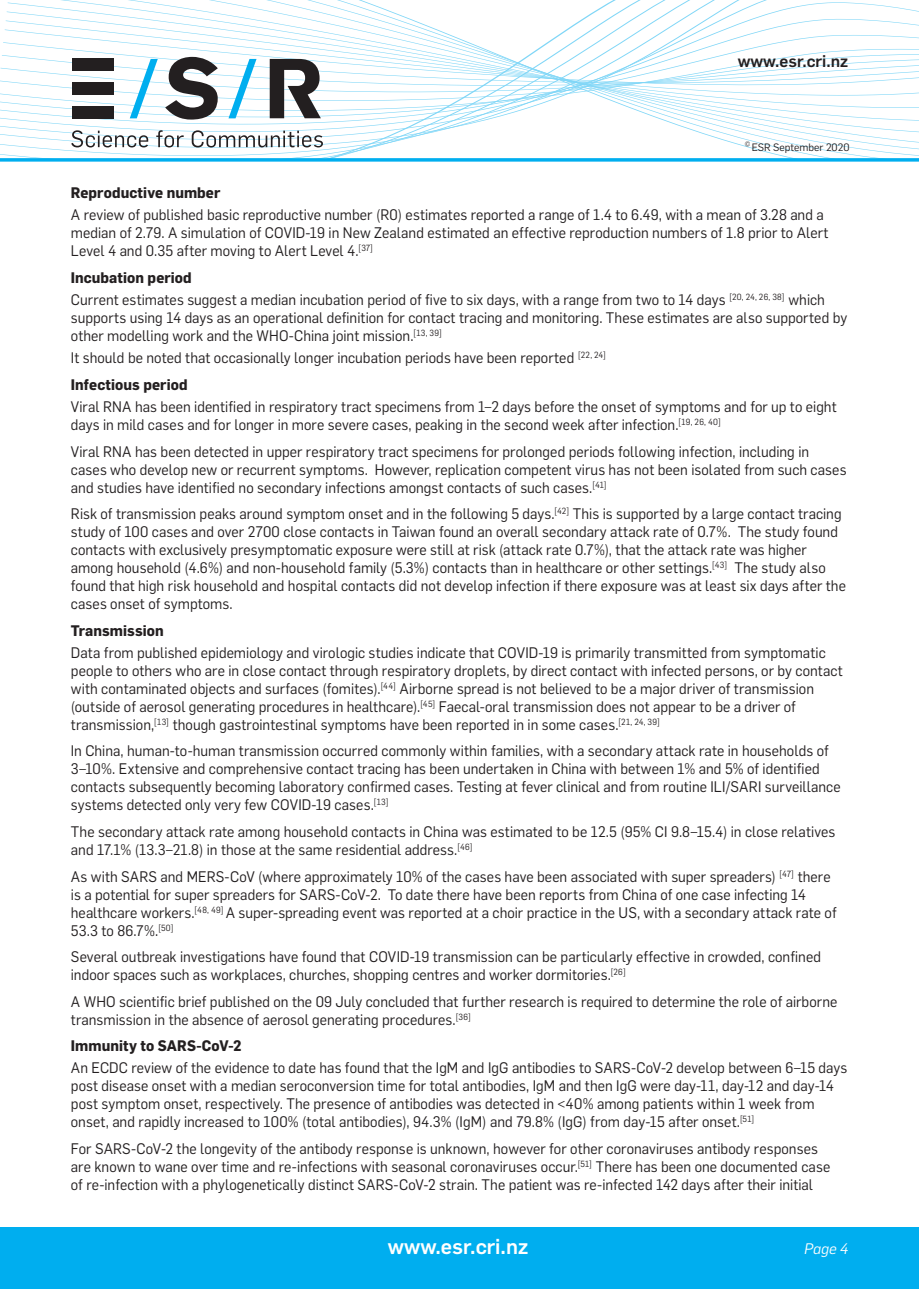
<style>
.page{position:relative;width:919px;height:1289px;background:#fff}
.page>*{position:absolute;margin:0;border:0;box-sizing:border-box;transform-origin:0 0}
.t1{font:500 21px "Flama";color:#fff}
.t2{font:500 16.5px "Flama";color:#231f20}
.t3{font:15px/18px "Flama";letter-spacing:.005em;color:#231f20;scale:.95 1}
.t4{font:700 15px "Flama";letter-spacing:.005em;color:#231f20;scale:.95 1}
.t5{font:italic 15px "Flama";color:#fff}
.t6{font:10.5px "Flama";color:#231f20}
.t7{font:6.15px "Flama";color:#231f20}
.s1{font-weight:700}
</style>
<div class="page">
<div style="left:0;top:1227px;width:918px;height:61px;background:#00aeef"></div>
<svg style="left:0;top:0;width:918px;height:158px"></svg>
<hr style="left:79px;top:58px;width:14px;height:4px;background:#231f20">
<hr style="left:0;top:158px;width:918px;height:3px;background:#00aeef">
<svg style="left:165px;top:57px;width:53px;height:63px"></svg>
<svg style="left:270px;top:59px;width:51px;height:59px"></svg>
<div style="left:72px;top:59px;width:42px;height:12px;background:#231f20"></div>
<div style="left:72px;top:83px;width:42px;height:12px;background:#231f20"></div>
<div style="left:72px;top:106px;width:42px;height:12px;background:#231f20"></div>
<svg style="left:130px;top:59px;width:28px;height:59px"></svg>
<svg style="left:228px;top:59px;width:28px;height:59px"></svg>
<svg style="left:71px;top:130px;width:77px;height:17px"></svg>
<svg style="left:156px;top:130px;width:28px;height:17px"></svg>
<svg style="left:192px;top:130px;width:131px;height:17px"></svg>
<p class="t2" style="left:737px;top:50px;width:112px">www.esr.cri.nz</p>
<p class="t7" style="left:744px;top:139px;width:7px">©</p>
<p class="t6" style="left:752px;top:140px;width:99px">ESR September 2020</p>
<p class="t4" style="left:71px;top:183px;width:159px">Reproductive number</p>
<p class="t3" style="left:71px;top:205px;width:799px">A review of published basic reproductive number (R0) estimates reported a range of 1.4 to 6.49, with a mean of 3.28 and a median of 2.79. A simulation of COVID-19 in New Zealand estimated an effective reproduction numbers of 1.8 prior to Alert<br>Level 4 and 0.35 after moving to Alert Level 4.<sup>[37]</sup></p>
<p class="t3" style="left:71px;top:265px;width:795px;line-height:22.2px"><span class="s1">Incubation period<br></span>Current estimates suggest a median incubation period of five to six days, with a range from two to 14 days <sup>[20,</sup> <sup>24,</sup> <sup>26,</sup> <sup>38]</sup> which</p>
<p class="t3" style="left:71px;top:308px;width:818px">supports using 14 days as an operational definition for contact tracing and monitoring. These estimates are also supported by other modelling work and the WHO-China joint mission.<sup>[13,</sup> <sup>39]</sup></p>
<p class="t3" style="left:71px;top:344px;width:565px;line-height:26.5px">It should be noted that occasionally longer incubation periods have been reported <sup>[22,</sup> <sup>24]<br></sup><span class="s1">Infectious period</span></p>
<p class="t3" style="left:71px;top:397px;width:807px">Viral RNA has been identified in respiratory tract specimens from 1–2 days before the onset of symptoms and for up to eight days in mild cases and for longer in more severe cases, peaking in the second week after infection.<sup>[19,</sup> <sup>26,</sup> <sup>40]</sup></p>
<p class="t3" style="left:71px;top:441px;width:817px">Viral RNA has been detected in upper respiratory tract specimens for prolonged periods following infection, including in cases who develop new or recurrent symptoms. However, replication competent virus has not been isolated from such cases and studies have identified no secondary infections amongst contacts of such cases.<sup>[41]</sup></p>
<p class="t3" style="left:71px;top:504px;width:817px">Risk of transmission peaks around symptom onset and in the following 5 days.<sup>[42]</sup> This is supported by a large contact tracing study of 100 cases and over 2700 close contacts in Taiwan found an overall secondary attack rate of 0.7%. The study found contacts with exclusively presymptomatic exposure were still at risk (attack rate 0.7%), that the attack rate was higher among household (4.6%) and non-household family (5.3%) contacts than in healthcare or other settings.<sup>[43]</sup> The study also found that high risk household and hospital contacts did not develop infection if there exposure was at least six days after the cases onset of symptoms.</p>
<p class="t4" style="left:71px;top:621px;width:99px">Transmission</p>
<p class="t3" style="left:71px;top:642px;width:813px">Data from published epidemiology and virologic studies indicate that COVID-19 is primarily transmitted from symptomatic people to others who are in close contact through respiratory droplets, by direct contact with infected persons, or by contact with contaminated objects and surfaces (fomites).<sup>[44]</sup> Airborne spread is not believed to be a major driver of transmission (outside of aerosol generating procedures in healthcare).<sup>[45]</sup> Faecal-oral transmission does not appear to be a driver of transmission,<sup>[13]</sup> though gastrointestinal symptoms have been reported in in some cases.<sup>[21,</sup> <sup>24,</sup> <sup>39]</sup></p>
<p class="t3" style="left:71px;top:741px;width:811px">In China, human-to-human transmission occurred commonly within families, with a secondary attack rate in households of 3–10%. Extensive and comprehensive contact tracing has been undertaken in China with between 1% and 5% of identified contacts subsequently becoming laboratory confirmed cases. Testing at fever clinical and from routine ILI/SARI surveillance systems detected only very few COVID-19 cases.<sup>[13]</sup></p>
<p class="t3" style="left:71px;top:821px;width:806px">The secondary attack rate among household contacts in China was estimated to be 12.5 (95% CI 9.8–15.4) in close relatives and 17.1% (13.3–21.8) in those at the same residential address.<sup>[46]</sup></p>
<p class="t3" style="left:71px;top:866px;width:807px">As with SARS and MERS-CoV (where approximately 10% of the cases have been associated with super spreaders) <sup>[47]</sup> there is a potential for super spreaders for SARS-CoV-2. To date there have been reports from China of one case infecting 14 healthcare workers.<sup>[48,</sup> <sup>49]</sup> A super-spreading event was reported at a choir practice in the US, with a secondary attack rate of 53.3 to 86.7%.<sup>[50]</sup></p>
<p class="t3" style="left:71px;top:946px;width:791px">Several outbreak investigations have found that COVID-19 transmission can be particularly effective in crowded, confined indoor spaces such as workplaces, churches, shopping centres and worker dormitories.<sup>[26]</sup></p>
<p class="t3" style="left:71px;top:991px;width:808px">A WHO scientific brief published on the 09 July concluded that further research is required to determine the role of airborne transmission in the absence of aerosol generating procedures.<sup>[36]</sup></p>
<p class="t4" style="left:71px;top:1036px;width:181px">Immunity to SARS-CoV-2</p>
<p class="t3" style="left:71px;top:1058px;width:818px">An ECDC review of the evidence to date has found that the IgM and IgG antibodies to SARS-CoV-2 develop between 6–15 days post disease onset with a median seroconversion time for total antibodies, IgM and then IgG were day-11, day-12 and day-14 post symptom onset, respectively. The presence of antibodies was detected in &lt;40% among patients within 1 week from onset, and rapidly increased to 100% (total antibodies), 94.3% (IgM) and 79.8% (IgG) from day-15 after onset.<sup>[51]</sup></p>
<p class="t3" style="left:71px;top:1138px;width:800px">For SARS-CoV-2 the longevity of the antibody response is unknown, however for other coronaviruses antibody responses are known to wane over time and re-infections with seasonal coronaviruses occur.<sup>[51]</sup> There has been one documented case of re-infection with a phylogenetically distinct SARS-CoV-2 strain. The patient was re-infected 142 days after their initial</p>
<h1 class="t1" style="left:388px;top:1230px;width:142px">www.esr.cri.nz</h1>
<p class="t5" style="left:804px;top:1238px;width:46px">Page 4</p>
</div>
